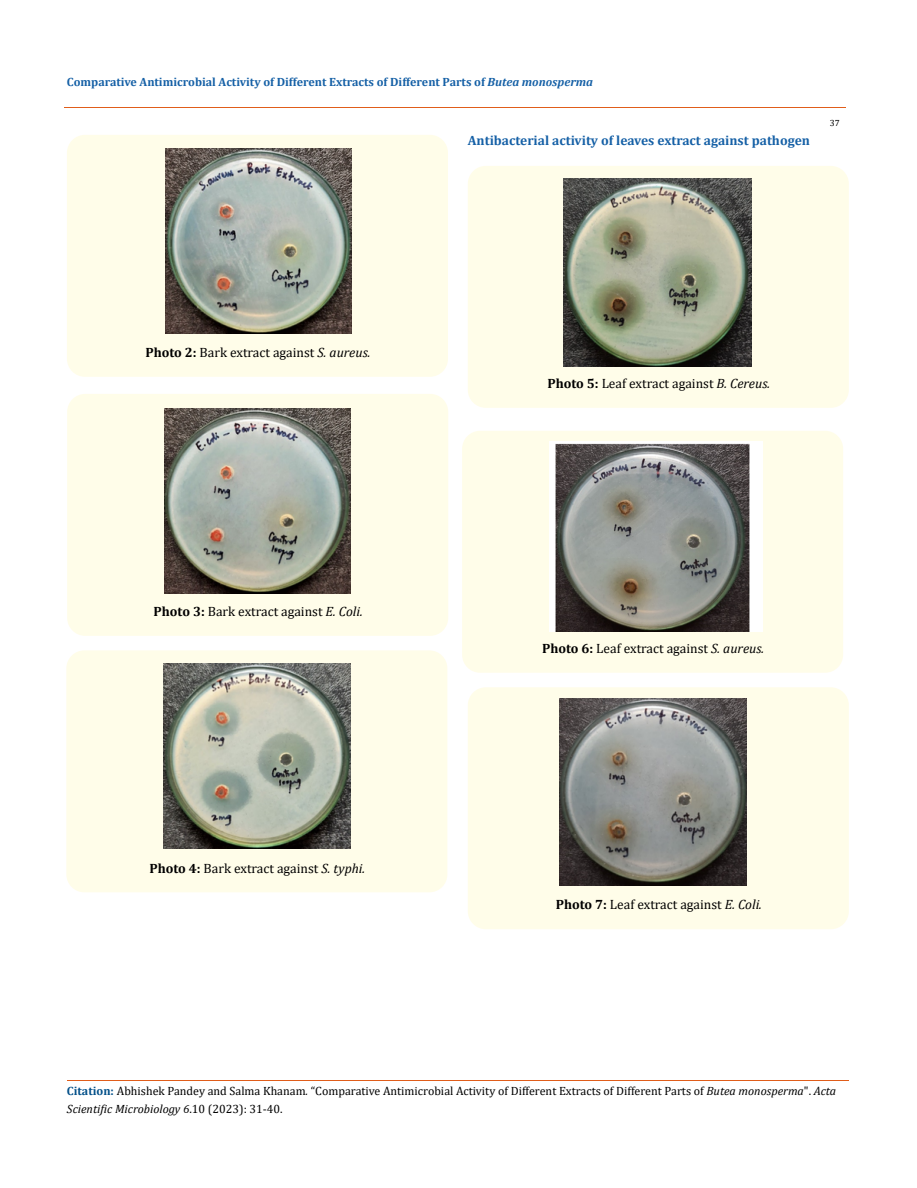
<style>
.page{position:relative;width:917px;height:1188px;background:#fff}
.page>*{position:absolute;margin:0;border:0;box-sizing:border-box;transform-origin:0 0}
.t1{font:13.5px "Cambria";color:#000}
.t2{font:700 13.5px "Cambria";color:#1560a6}
.t3{font:12px/18px "Cambria";color:#000}
.t4{font:700 12px "Cambria";color:#1560a6}
.t5{font:9px "Cambria";color:#000}
.s1{font-style:italic}
.s2{font-weight:700}
.s3{font-weight:700;color:#035089}
</style>
<div class="page">
<div style="left:67px;top:135px;width:381px;height:242px;background:#fffde9;border-radius:18px"></div>
<img style="left:165px;top:149px;width:186px;height:185px">
<div style="left:67px;top:394px;width:381px;height:242px;background:#fffde9;border-radius:18px"></div>
<img style="left:164px;top:408px;width:187px;height:186px">
<div style="left:66px;top:650px;width:381px;height:242px;background:#fffde9;border-radius:18px"></div>
<img style="left:163px;top:663px;width:187px;height:186px">
<div style="left:468px;top:166px;width:380px;height:242px;background:#fffde9;border-radius:18px"></div>
<img style="left:564px;top:178px;width:187px;height:189px">
<div style="left:462px;top:431px;width:381px;height:242px;background:#fffde9;border-radius:18px"></div>
<img style="left:549px;top:442px;width:213px;height:189px">
<div style="left:468px;top:687px;width:380px;height:242px;background:#fffde9;border-radius:18px"></div>
<img style="left:560px;top:699px;width:187px;height:186px">
<hr style="left:64px;top:108px;width:781px;height:1px;background:#e05d1a">
<hr style="left:67px;top:1080px;width:781px;height:1px;background:#e05d1a">
<p class="t4" style="left:67px;top:73px;width:527px">Comparative Antimicrobial Activity of Different Extracts of Different Parts of <span class="s1">Butea monosperma</span></p>
<p class="t2" style="left:468px;top:131px;width:344px">Antibacterial activity of leaves extract against pathogen</p>
<p class="t5" style="left:829px;top:118px;width:11px">37</p>
<p class="t1" style="left:145px;top:344px;width:227px"><span class="s2">Photo 2:</span> Bark extract against <span class="s1">S. aureus.</span></p>
<p class="t1" style="left:547px;top:375px;width:224px"><span class="s2">Photo 5:</span> Leaf extract against <span class="s1">B. Cereus.</span></p>
<p class="t1" style="left:154px;top:603px;width:211px"><span class="s2">Photo 3:</span> Bark extract against <span class="s1">E. Coli.</span></p>
<p class="t1" style="left:149px;top:860px;width:217px"><span class="s2">Photo 4:</span> Bark extract against <span class="s1">S. typhi.</span></p>
<p class="t1" style="left:542px;top:640px;width:224px"><span class="s2">Photo 6:</span> Leaf extract against <span class="s1">S. aureus.</span></p>
<p class="t1" style="left:555px;top:897px;width:208px"><span class="s2">Photo 7:</span> Leaf extract against <span class="s1">E. Coli.</span></p>
<p class="t3" style="left:67px;top:1082px;width:770px"><span class="s3">Citation:</span> Abhishek Pandey and Salma Khanam<span class="s1">.</span> “Comparative Antimicrobial Activity of Different Extracts of Different Parts of <span class="s1">Butea monosperma</span>". <span class="s1">Acta<br>Scientific Microbiology 6</span>.10 (2023): 31-40.</p>
</div>
